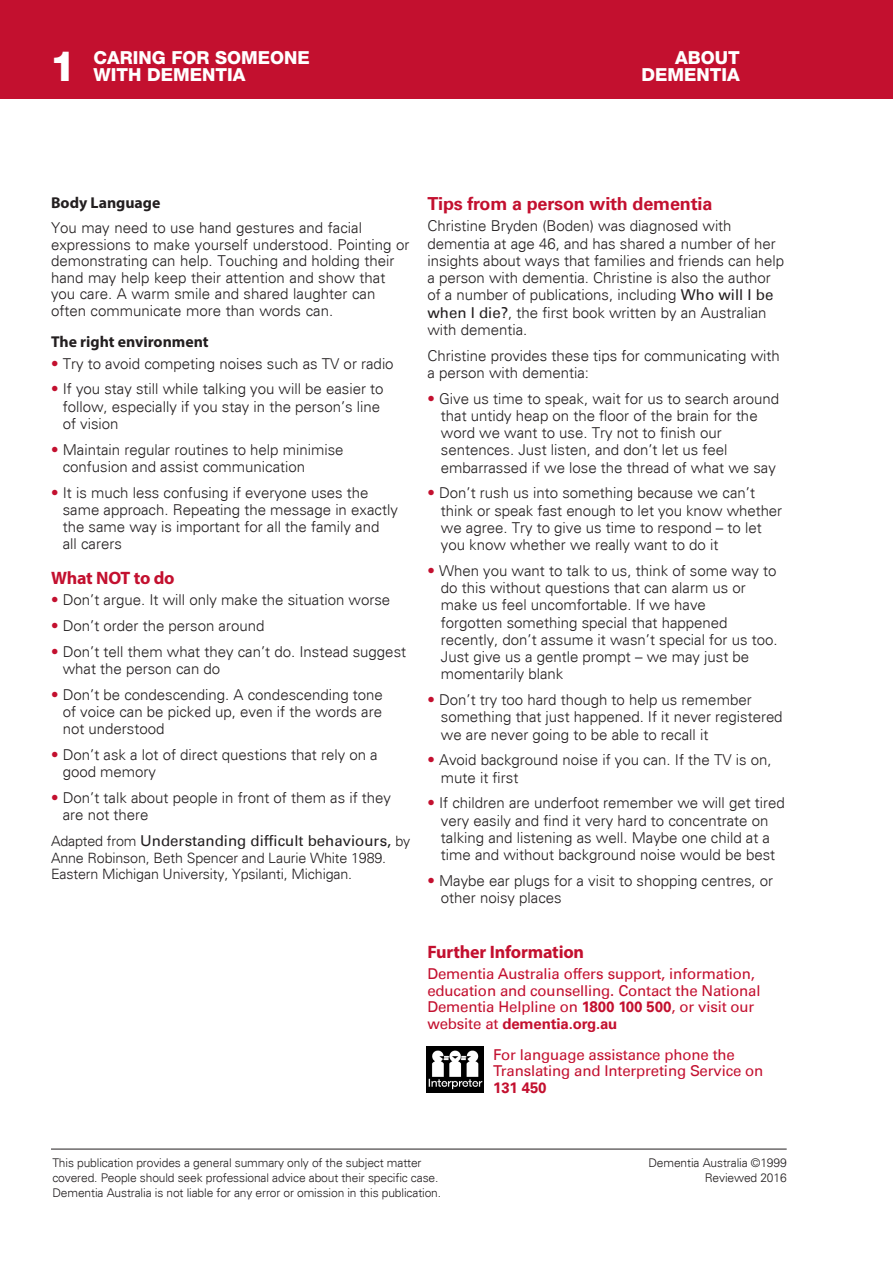
<style>
.page{position:relative;width:893px;height:1263px;background:#fff}
.page>*{position:absolute;margin:0;border:0;box-sizing:border-box;transform-origin:0 0}
.t1{font:800 42px "Helvetica Neue LT Pro";color:#fff}
.t2{font:800 18px/17.2px "Helvetica Neue LT Pro";color:#fff}
.t3{font:700 18px "Myriad Pro";letter-spacing:-.01em;color:#c3102f}
.t4{font:700 18px "Univers LT Std";letter-spacing:-.01em;color:#c3102f}
.t5{font:700 15.75px "Myriad Pro";color:#231f20}
.Body_Copy{font:300 15px/17.2px "Univers";color:#231f20}
.Body_Text{font:300 15px/16.5px "Univers";color:#231f20}
.FactSheet_Subtitle{font:15px/16.5px "Univers LT Std";letter-spacing:-.01em;color:#c3102f}
.Body_Copy-2{font:15px "Univers LT Std";color:#231f20}
.Body_Copy-3{font:300 14.25px/16.5px "Univers";letter-spacing:-.01em;color:#231f20}
.t6{font:300 12px/15px "Univers";letter-spacing:-.01em;color:#231f20}
.s1{color:#c3102f}
.s2{font-family:"Univers";font-weight:300;font-size:14.25px}
.s3{font-family:"Univers LT Std";font-weight:400}
.s4{font-weight:700}
.s5{font-family:"Helvetica Neue LT Pro"}
</style>
<div class="page">
<div style="left:0;top:0;width:893px;height:99px;background:#c3102f"></div>
<img style="left:426px;top:1046px;width:57px;height:47px">
<hr style="left:51px;top:1149px;width:736px;height:1px;background:#231f20">
<h1 class="t1" style="left:50px;top:41px;width:28px">1</h1>
<p class="t2" style="left:94px;top:48px;width:218px">CARING FOR SOMEONE<br>WITH DEMENTIA</p>
<p class="t2" style="left:642px;top:48px;width:100px;text-align:right">ABOUT<br>DEMENTIA</p>
<h3 class="t5" style="left:51px;top:193px;width:111px">Body Language</h3>
<p class="Body_Text" style="left:51px;top:220px;width:360px">You may need to use hand gestures and facial expressions to make yourself understood. Pointing or demonstrating can help. Touching and holding their hand may help keep their attention and show that you care. A warm smile and shared laughter can often communicate more than words can.</p>
<h3 class="t5" style="left:51px;top:332px;width:159px">The right environment</h3>
<p class="Body_Copy" style="left:51px;top:355px;width:344px"><span class="s1">•</span> Try to avoid competing noises such as TV or radio</p>
<p class="Body_Copy" style="left:63px;top:380px;width:322px;text-indent:-12px"><span class="s1">•</span> If you stay still while talking you will be easier to follow, especially if you stay in the person’s line of vision</p>
<p class="Body_Copy" style="left:63px;top:441px;width:282px;text-indent:-12px"><span class="s1">•</span> Maintain regular routines to help minimise confusion and assist communication</p>
<p class="Body_Copy" style="left:63px;top:484px;width:337px;text-indent:-12px"><span class="s1">•</span> It is much less confusing if everyone uses the same approach. Repeating the message in exactly the same way is important for all the family and<br>all carers</p>
<h2 class="t3" style="left:51px;top:566px;width:125px">What NOT to do</h2>
<p class="Body_Copy" style="left:51px;top:591px;width:341px"><span class="s1">•</span> Don’t argue. It will only make the situation worse</p>
<p class="Body_Copy" style="left:51px;top:617px;width:215px"><span class="s1">•</span> Don’t order the person around</p>
<p class="Body_Copy" style="left:63px;top:643px;width:345px;text-indent:-12px"><span class="s1">•</span> Don’t tell them what they can’t do. Instead suggest what the person can do</p>
<p class="Body_Copy" style="left:63px;top:686px;width:322px;text-align:justify;text-indent:-12px"><span class="s1">•</span> Don’t be condescending. A condescending tone of voice can be picked up, even if the words are not understood</p>
<p class="Body_Copy" style="left:63px;top:746px;width:317px;text-indent:-12px"><span class="s1">•</span> Don’t ask a lot of direct questions that rely on a good memory</p>
<p class="Body_Copy" style="left:63px;top:789px;width:330px;text-indent:-12px"><span class="s1">•</span> Don’t talk about people in front of them as if they are not there</p>
<p class="Body_Copy-2" style="left:51px;top:832px;width:361px"><span class="s2">Adapted from</span> Understanding difficult behaviours, <span class="s2">by</span></p>
<p class="Body_Copy-3" style="left:51px;top:849px;width:337px">Anne Robinson, Beth Spencer and Laurie White 1989.<br>Eastern Michigan University, Ypsilanti, Michigan.</p>
<h2 class="t4" style="left:427px;top:193px;width:287px">Tips from a person with dementia</h2>
<p class="Body_Copy" style="left:427px;top:217px;width:358px">Christine Bryden (Boden) was diagnosed with dementia at age 46, and has shared a number of her insights about ways that families and friends can help a person with dementia. Christine is also the author of a number of publications, including <span class="s3">Who will I be when I die?</span>, the first book written by an Australian with dementia.</p>
<p class="Body_Copy" style="left:427px;top:347px;width:354px">Christine provides these tips for communicating with a person with dementia:</p>
<p class="Body_Copy" style="left:441px;top:390px;width:340px;text-indent:-14px"><span class="s1">•</span> Give us time to speak, wait for us to search around that untidy heap on the floor of the brain for the word we want to use. Try not to finish our sentences. Just listen, and don’t let us feel embarrassed if we lose the thread of what we say</p>
<p class="Body_Copy" style="left:441px;top:484px;width:343px;text-indent:-14px"><span class="s1">•</span> Don’t rush us into something because we can’t think or speak fast enough to let you know whether we agree. Try to give us time to respond – to let you know whether we really want to do it</p>
<p class="Body_Copy" style="left:441px;top:562px;width:338px;text-indent:-14px"><span class="s1">•</span> When you want to talk to us, think of some way to do this without questions that can alarm us or make us feel uncomfortable. If we have<br>forgotten something special that happened recently, don’t assume it wasn’t special for us too.<br>Just give us a gentle prompt – we may just be momentarily blank</p>
<p class="Body_Copy" style="left:441px;top:691px;width:343px;text-indent:-14px"><span class="s1">•</span> Don’t try too hard though to help us remember something that just happened. If it never registered we are never going to be able to recall it</p>
<p class="Body_Copy" style="left:441px;top:751px;width:332px;text-indent:-14px"><span class="s1">•</span> Avoid background noise if you can. If the TV is on, mute it first</p>
<p class="Body_Copy" style="left:427px;top:794px;width:359px;text-align:center"><span class="s1">•</span> If children are underfoot remember we will get tired very easily and find it very hard to concentrate on talking and listening as well. Maybe one child at a time and without background noise would be best</p>
<p class="Body_Copy" style="left:441px;top:872px;width:334px;text-indent:-14px"><span class="s1">•</span> Maybe ear plugs for a visit to shopping centres, or other noisy places</p>
<h2 class="t3" style="left:427px;top:940px;width:158px">Further Information</h2>
<h1 class="FactSheet_Subtitle" style="left:427px;top:965px;width:335px">Dementia Australia offers support, information, education and counselling. Contact the National Dementia Helpline on <span class="s4">1800 100 500</span>, or visit our website at <span class="s4">dementia.org.au</span></h1>
<h1 class="FactSheet_Subtitle" style="left:493px;top:1046px;width:272px">For language assistance phone the<br>Translating and Interpreting Service on<br><span class="s4">131 450</span></h1>
<p class="t6" style="left:52px;top:1156px;width:390px">This publication provides a general summary only of the subject matter covered. People should seek professional advice about their specific case.<br>Dementia Australia is not liable for any error or omission in this publication.</p>
<p class="t6" style="left:648px;top:1156px;width:140px;text-align:right">Dementia Australia <span class="s5">©</span>1999<br>Reviewed 2016</p>
</div>
